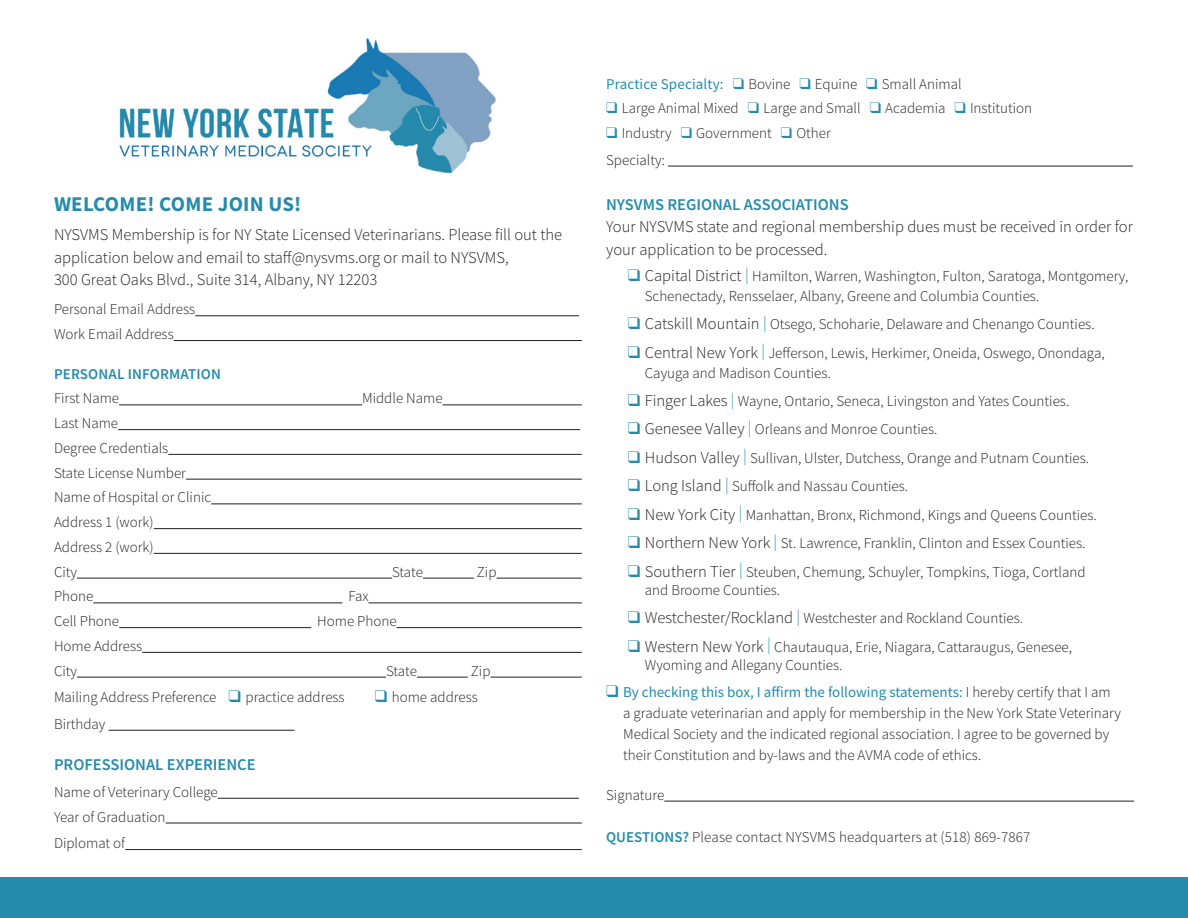
<style>
.page{position:relative;width:1188px;height:918px;background:#fff}
.page>*{position:absolute;margin:0;border:0;box-sizing:border-box;transform-origin:0 0}
.t1{font:700 21px "Source Sans Pro";letter-spacing:.01em;color:#258bac}
.t2{font:300 16.5px/22.5px "Source Sans Pro";color:#231f20}
.t3{font:600 16.5px "Source Sans Pro";color:#258bac}
.t4{font:300 15px/21px "Source Sans Pro";color:#231f20}
.t5{font:600 15px "Source Sans Pro";letter-spacing:.01em;color:#258bac}
.s1{color:#258bac}
.s2{font-weight:400;color:#258bac}
.s3{font-weight:600;color:#258bac}
.s4{font-size:16.5px}
.s5{font-size:16.5px;color:#258bac}
</style>
<div class="page">
<hr style="left:195px;top:315px;width:384px;height:1px;background:#231f20">
<hr style="left:174px;top:340px;width:408px;height:1px;background:#231f20">
<hr style="left:119px;top:405px;width:243px;height:1px;background:#231f20">
<hr style="left:443px;top:405px;width:139px;height:1px;background:#231f20">
<hr style="left:118px;top:429px;width:462px;height:1px;background:#231f20">
<hr style="left:168px;top:454px;width:414px;height:1px;background:#231f20">
<hr style="left:186px;top:479px;width:396px;height:1px;background:#231f20">
<hr style="left:211px;top:504px;width:371px;height:1px;background:#231f20">
<hr style="left:154px;top:528px;width:428px;height:1px;background:#231f20">
<hr style="left:154px;top:553px;width:428px;height:1px;background:#231f20">
<hr style="left:77px;top:578px;width:315px;height:1px;background:#231f20">
<hr style="left:423px;top:578px;width:51px;height:1px;background:#231f20">
<hr style="left:497px;top:578px;width:85px;height:1px;background:#231f20">
<hr style="left:93px;top:603px;width:249px;height:1px;background:#231f20">
<hr style="left:369px;top:603px;width:213px;height:1px;background:#231f20">
<hr style="left:119px;top:627px;width:192px;height:1px;background:#231f20">
<hr style="left:397px;top:627px;width:185px;height:1px;background:#231f20">
<hr style="left:142px;top:652px;width:440px;height:1px;background:#231f20">
<hr style="left:77px;top:677px;width:309px;height:1px;background:#231f20">
<hr style="left:417px;top:677px;width:51px;height:1px;background:#231f20">
<hr style="left:491px;top:677px;width:91px;height:1px;background:#231f20">
<hr style="left:109px;top:730px;width:186px;height:1px;background:#231f20">
<hr style="left:218px;top:798px;width:361px;height:1px;background:#231f20">
<hr style="left:166px;top:823px;width:416px;height:1px;background:#231f20">
<hr style="left:125px;top:849px;width:457px;height:1px;background:#231f20">
<hr style="left:668px;top:166px;width:465px;height:1px;background:#231f20">
<hr style="left:664px;top:801px;width:470px;height:1px;background:#231f20">
<img style="left:119px;top:38px;width:377px;height:136px">
<div style="left:0;top:878px;width:1188px;height:40px;background:#258bac"></div>
<p class="t1" style="left:54px;top:190px;width:249px">WELCOME! COME JOIN US!</p>
<p class="t2" style="left:54px;top:224px;width:510px">NYSVMS Membership is for NY State Licensed Veterinarians. Please fill out the application below and email to staff@nysvms.org or mail to NYSVMS,<br>300 Great Oaks Blvd., Suite 314, Albany, NY 12203</p>
<p class="t4" style="left:54px;top:299px;width:143px">Personal Email Address</p>
<p class="t4" style="left:54px;top:324px;width:121px">Work Email Address</p>
<p class="t5" style="left:54px;top:364px;width:168px">PERSONAL INFORMATION</p>
<p class="t4" style="left:54px;top:388px;width:67px">First Name</p>
<p class="t4" style="left:362px;top:388px;width:82px">Middle Name</p>
<p class="t4" style="left:54px;top:413px;width:66px">Last Name</p>
<p class="t4" style="left:54px;top:437px;width:116px">Degree Credentials</p>
<p class="t4" style="left:54px;top:462px;width:134px">State License Number</p>
<p class="t4" style="left:54px;top:487px;width:159px">Name of Hospital or Clinic</p>
<p class="t4" style="left:54px;top:512px;width:101px">Address 1 (work)</p>
<p class="t4" style="left:54px;top:536px;width:101px">Address 2 (work)</p>
<p class="t4" style="left:54px;top:561px;width:25px">City</p>
<p class="t4" style="left:392px;top:561px;width:32px">State</p>
<p class="t4" style="left:477px;top:561px;width:21px">Zip</p>
<p class="t4" style="left:54px;top:586px;width:41px">Phone</p>
<p class="t4" style="left:348px;top:586px;width:22px">Fax</p>
<p class="t4" style="left:54px;top:611px;width:67px">Cell Phone</p>
<p class="t4" style="left:317px;top:611px;width:81px">Home Phone</p>
<p class="t4" style="left:54px;top:635px;width:90px">Home Address</p>
<p class="t4" style="left:54px;top:660px;width:25px">City</p>
<p class="t4" style="left:386px;top:660px;width:32px">State</p>
<p class="t4" style="left:471px;top:660px;width:21px">Zip</p>
<p class="t4" style="left:54px;top:687px;width:292px">Mailing Address Preference <span class="s1">❑</span> practice address</p>
<p class="t4" style="left:375px;top:687px;width:105px"><span class="s1">❑</span> home address</p>
<p class="t4" style="left:54px;top:713px;width:53px">Birthday</p>
<p class="t3" style="left:54px;top:754px;width:203px">PROFESSIONAL EXPERIENCE</p>
<p class="t4" style="left:54px;top:781px;width:165px">Name of Veterinary College</p>
<p class="t4" style="left:54px;top:806px;width:113px">Year of Graduation</p>
<p class="t4" style="left:54px;top:833px;width:73px">Diplomat of</p>
<p class="t4" style="left:606px;top:73px;width:357px"><span class="s2">Practice Specialty:</span> <span class="s1">❑</span> Bovine <span class="s1">❑</span> Equine <span class="s1">❑</span> Small Animal</p>
<p class="t4" style="left:606px;top:98px;width:428px"><span class="s1">❑</span> Large Animal Mixed <span class="s1">❑</span> Large and Small <span class="s1">❑</span> Academia <span class="s1">❑</span> Institution</p>
<p class="t4" style="left:606px;top:123px;width:226px"><span class="s1">❑</span> Industry <span class="s1">❑</span> Government <span class="s1">❑</span> Other</p>
<p class="t4" style="left:606px;top:149px;width:60px">Specialty:</p>
<p class="t2" style="left:606px;top:193px;width:528px"><span class="s3">NYSVMS REGIONAL ASSOCIATIONS<br></span>Your NYSVMS state and regional membership dues must be received in order for your application to be processed.</p>
<p class="t4" style="left:645px;top:266px;width:485px;line-height:19.8px;text-indent:-17px"><span class="s1">❑</span> <span class="s4">Capital District</span> <span class="s5">|</span> Hamilton, Warren, Washington, Fulton, Saratoga, Montgomery,<br>Schenectady, Rensselaer, Albany, Greene and Columbia Counties.</p>
<p class="t4" style="left:628px;top:314px;width:468px"><span class="s1">❑</span> <span class="s4">Catskill Mountain</span> <span class="s5">|</span> Otsego, Schoharie, Delaware and Chenango Counties.</p>
<p class="t4" style="left:645px;top:343px;width:461px;line-height:19.8px;text-indent:-17px"><span class="s1">❑</span> <span class="s4">Central New York</span> <span class="s5">|</span> Jefferson, Lewis, Herkimer, Oneida, Oswego, Onondaga,<br>Cayuga and Madison Counties.</p>
<p class="t4" style="left:628px;top:391px;width:443px"><span class="s1">❑</span> <span class="s4">Finger Lakes</span> <span class="s5">|</span> Wayne, Ontario, Seneca, Livingston and Yates Counties.</p>
<p class="t4" style="left:628px;top:419px;width:311px"><span class="s1">❑</span> <span class="s4">Genesee Valley</span> <span class="s5">|</span> Orleans and Monroe Counties.</p>
<p class="t4" style="left:628px;top:447px;width:463px"><span class="s1">❑</span> <span class="s4">Hudson Valley</span> <span class="s5">|</span> Sullivan, Ulster, Dutchess, Orange and Putnam Counties.</p>
<p class="t4" style="left:628px;top:476px;width:282px"><span class="s1">❑</span> <span class="s4">Long Island</span> <span class="s5">|</span> Suffolk and Nassau Counties.</p>
<p class="t4" style="left:628px;top:504px;width:471px"><span class="s1">❑</span> <span class="s4">New York City</span> <span class="s5">|</span> Manhattan, Bronx, Richmond, Kings and Queens Counties.</p>
<p class="t4" style="left:628px;top:533px;width:459px"><span class="s1">❑</span> <span class="s4">Northern New York</span> <span class="s5">|</span> St. Lawrence, Franklin, Clinton and Essex Counties.</p>
<p class="t4" style="left:645px;top:563px;width:442px;line-height:18px;text-indent:-17px"><span class="s1">❑</span> <span class="s4">Southern Tier</span> <span class="s5">|</span> Steuben, Chemung, Schuyler, Tompkins, Tioga, Cortland and Broome Counties.</p>
<p class="t4" style="left:628px;top:608px;width:397px"><span class="s1">❑</span> <span class="s4">Westchester/Rockland</span> <span class="s5">|</span> Westchester and Rockland Counties.</p>
<p class="t4" style="left:645px;top:638px;width:429px;line-height:18px;text-indent:-17px"><span class="s1">❑</span> <span class="s4">Western New York</span> <span class="s5">|</span> Chautauqua, Erie, Niagara, Cattaraugus, Genesee,<br>Wyoming and Allegany Counties.</p>
<p class="t4" style="left:623px;top:682px;width:499px;text-indent:-17px"><span class="s1">❑</span> <span class="s2">By checking this box, I affirm the following statements:</span> I hereby certify that I am a graduate veterinarian and apply for membership in the New York State Veterinary Medical Society and the indicated regional association. I agree to be governed by their Constitution and by-laws and the AVMA code of ethics.</p>
<p class="t4" style="left:606px;top:784px;width:60px">Signature</p>
<p class="t4" style="left:606px;top:827px;width:426px"><span class="s3">QUESTIONS?</span> Please contact NYSVMS headquarters at (518) 869-7867</p>
</div>
